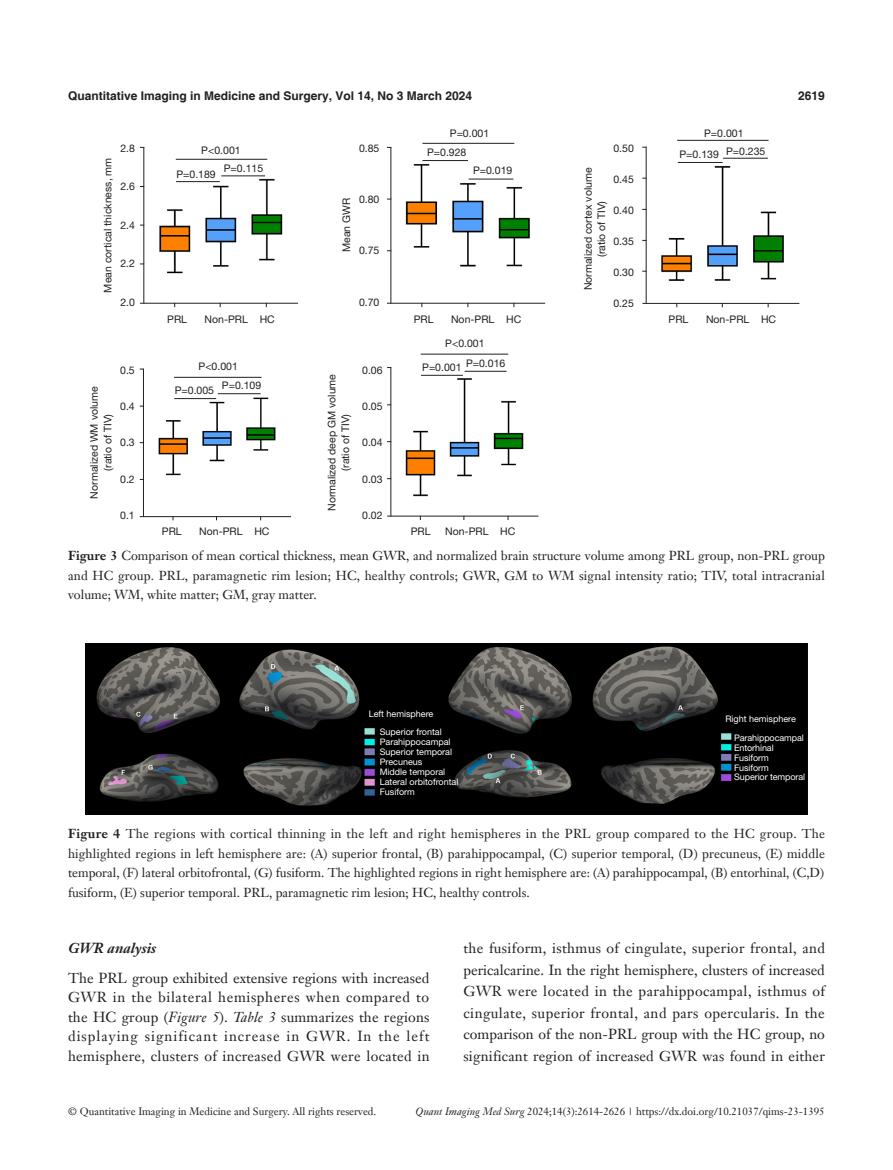
<style>
.page{position:relative;width:893px;height:1170px;background:#fff}
.page>*{position:absolute;margin:0;border:0;box-sizing:border-box;transform-origin:0 0}
.t1{font:14.25px/21.6px "Janson Text LT";letter-spacing:.02em;color:#231f20;text-align:justify}
.t2{font:italic 700 14.25px "Janson Text LT";color:#231f20}
.t3{font:12.75px/19.5px "Janson Text LT";color:#231f20;text-align:justify}
.t4{font:700 12px "Helvetica";color:#231f20}
.t5{font:10.5px/13.5px "Helvetica Neue LT Pro";color:#231f20;text-align:center}
.t6{font:10.5px "Janson Text LT";color:#231f20}
.t7{font:9px/10.1px "Helvetica Neue LT Pro";color:#fff}
.s1{font-weight:700}
.s2{font-style:italic}
</style>
<div class="page">
<img style="left:642px;top:139px;width:158px;height:169px">
<img style="left:387px;top:142px;width:159px;height:166px">
<img style="left:139px;top:146px;width:159px;height:162px">
<hr style="left:642px;top:303px;width:157px;height:1px;background:#231f20">
<hr style="left:422px;top:143px;width:92px;height:1px;background:#231f20">
<hr style="left:176px;top:159px;width:91px;height:1px;background:#231f20">
<hr style="left:221px;top:175px;width:44px;height:1px;background:#231f20">
<hr style="left:176px;top:181px;width:44px;height:1px;background:#231f20">
<hr style="left:422px;top:160px;width:46px;height:1px;background:#231f20">
<hr style="left:469px;top:179px;width:44px;height:1px;background:#231f20">
<hr style="left:678px;top:162px;width:45px;height:1px;background:#231f20">
<hr style="left:723px;top:158px;width:45px;height:1px;background:#231f20">
<hr style="left:677px;top:140px;width:92px;height:1px;background:#231f20">
<hr style="left:140px;top:303px;width:158px;height:1px;background:#231f20">
<hr style="left:387px;top:303px;width:158px;height:1px;background:#231f20">
<hr style="left:143px;top:147px;width:1px;height:156px;background:#231f20">
<img style="left:139px;top:368px;width:152px;height:153px">
<img style="left:387px;top:353px;width:152px;height:167px">
<hr style="left:174px;top:377px;width:88px;height:1px;background:#231f20">
<hr style="left:421px;top:354px;width:87px;height:1px;background:#231f20">
<hr style="left:218px;top:393px;width:43px;height:1px;background:#231f20">
<hr style="left:174px;top:398px;width:42px;height:1px;background:#231f20">
<hr style="left:421px;top:375px;width:42px;height:1px;background:#231f20">
<hr style="left:465px;top:371px;width:42px;height:1px;background:#231f20">
<hr style="left:140px;top:516px;width:151px;height:1px;background:#231f20">
<hr style="left:387px;top:515px;width:151px;height:1px;background:#231f20">
<hr style="left:143px;top:368px;width:1px;height:149px;background:#231f20">
<hr style="left:390px;top:367px;width:1px;height:149px;background:#231f20">
<hr style="left:390px;top:147px;width:1px;height:156px;background:#231f20">
<hr style="left:646px;top:147px;width:1px;height:156px;background:#231f20">
<img style="left:85px;top:643px;width:723px;height:171px">
<p class="t4" style="left:68px;top:88px;width:406px">Quantitative Imaging in Medicine and Surgery, Vol 14, No 3 March 2024</p>
<p class="t4" style="left:798px;top:88px;width:28px">2619</p>
<p class="t5" style="left:120px;top:141px;width:16px">2.8</p>
<p class="t5" style="left:120px;top:180px;width:16px">2.6</p>
<p class="t5" style="left:120px;top:218px;width:16px">2.4</p>
<p class="t5" style="left:120px;top:256px;width:16px">2.2</p>
<p class="t5" style="left:120px;top:295px;width:16px">2.0</p>
<p class="t5" style="left:101px;top:292px;width:136px;rotate:-90deg">Mean cortical thickness, mm</p>
<p class="t5" style="left:120px;top:363px;width:16px">0.5</p>
<p class="t5" style="left:120px;top:399px;width:16px">0.4</p>
<p class="t5" style="left:120px;top:435px;width:16px">0.3</p>
<p class="t5" style="left:120px;top:471px;width:16px">0.2</p>
<p class="t5" style="left:120px;top:508px;width:16px">0.1</p>
<p class="t5" style="left:87px;top:498px;width:114px;rotate:-90deg">Normalized WM volume (ratio of TIV)</p>
<p class="t5" style="left:201px;top:143px;width:41px">P&lt;0.001</p>
<p class="t5" style="left:359px;top:141px;width:22px">0.85</p>
<p class="t5" style="left:450px;top:126px;width:41px">P=0.001</p>
<p class="t5" style="left:427px;top:146px;width:41px">P=0.928</p>
<p class="t5" style="left:176px;top:168px;width:41px">P=0.189</p>
<p class="t5" style="left:224px;top:161px;width:41px">P=0.115</p>
<p class="t5" style="left:473px;top:163px;width:41px">P=0.019</p>
<p class="t5" style="left:339px;top:252px;width:56px;rotate:-90deg">Mean GWR</p>
<p class="t5" style="left:359px;top:192px;width:22px">0.80</p>
<p class="t5" style="left:359px;top:244px;width:22px">0.75</p>
<p class="t5" style="left:359px;top:295px;width:22px">0.70</p>
<p class="t5" style="left:613px;top:141px;width:22px">0.50</p>
<p class="t5" style="left:613px;top:172px;width:22px">0.45</p>
<p class="t5" style="left:613px;top:203px;width:22px">0.40</p>
<p class="t5" style="left:613px;top:234px;width:22px">0.35</p>
<p class="t5" style="left:613px;top:265px;width:22px">0.30</p>
<p class="t5" style="left:613px;top:296px;width:22px">0.25</p>
<p class="t5" style="left:581px;top:290px;width:124px;rotate:-90deg">Normalized cortex volume (ratio of TIV)</p>
<p class="t5" style="left:679px;top:123px;width:87px;line-height:19.8px">P=0.001<br>P=0.139 P=0.235</p>
<p class="t5" style="left:167px;top:312px;width:21px">PRL</p>
<p class="t5" style="left:205px;top:312px;width:72px">Non-PRL HC</p>
<p class="t5" style="left:414px;top:312px;width:21px">PRL</p>
<p class="t5" style="left:451px;top:312px;width:72px">Non-PRL HC</p>
<p class="t5" style="left:669px;top:312px;width:21px">PRL</p>
<p class="t5" style="left:706px;top:312px;width:72px">Non-PRL HC</p>
<p class="t5" style="left:199px;top:359px;width:41px">P&lt;0.001</p>
<p class="t5" style="left:175px;top:383px;width:41px">P=0.005</p>
<p class="t5" style="left:222px;top:378px;width:41px">P=0.109</p>
<p class="t5" style="left:325px;top:511px;width:138px;rotate:-90deg">Normalized deep GM volume (ratio of TIV)</p>
<p class="t5" style="left:362px;top:363px;width:22px">0.06</p>
<p class="t5" style="left:362px;top:399px;width:22px">0.05</p>
<p class="t5" style="left:362px;top:435px;width:22px">0.04</p>
<p class="t5" style="left:362px;top:471px;width:22px">0.03</p>
<p class="t5" style="left:362px;top:508px;width:22px">0.02</p>
<p class="t5" style="left:445px;top:336px;width:41px">P&lt;0.001</p>
<p class="t5" style="left:422px;top:358px;width:85px">P=0.001 P=0.016</p>
<p class="t5" style="left:162px;top:524px;width:21px">PRL</p>
<p class="t5" style="left:199px;top:524px;width:72px">Non-PRL HC</p>
<p class="t5" style="left:411px;top:524px;width:21px">PRL</p>
<p class="t5" style="left:445px;top:524px;width:72px">Non-PRL HC</p>
<p class="t3" style="left:68px;top:546px;width:758px"><span class="s1">Figure 3</span> Comparison of mean cortical thickness, mean GWR, and normalized brain structure volume among PRL group, non-PRL group and HC group. PRL, paramagnetic rim lesion; HC, healthy controls; GWR, GM to WM signal intensity ratio; TIV, total intracranial volume; WM, white matter; GM, gray matter.</p>
<p class="t7" style="left:369px;top:708px;width:66px">Left hemisphere</p>
<p class="t7" style="left:725px;top:713px;width:72px">Right hemisphere</p>
<p class="t7" style="left:380px;top:726px;width:80px">Superior frontal<br>Parahippocampal<br>Superior temporal<br>Precuneus<br>Middle temporal<br>Lateral orbitofrontal<br>Fusiform</p>
<p class="t7" style="left:734px;top:732px;width:72px">Parahippocampal<br>Entorhinal<br>Fusiform<br>Fusiform<br>Superior temporal</p>
<p class="t3" style="left:68px;top:823px;width:759px"><span class="s1">Figure 4</span> The regions with cortical thinning in the left and right hemispheres in the PRL group compared to the HC group. The highlighted regions in left hemisphere are: (A) superior frontal, (B) parahippocampal, (C) superior temporal, (D) precuneus, (E) middle temporal, (F) lateral orbitofrontal, (G) fusiform. The highlighted regions in right hemisphere are: (A) parahippocampal, (B) entorhinal, (C,D) fusiform, (E) superior temporal. PRL, paramagnetic rim lesion; HC, healthy controls.</p>
<p class="t2" style="left:68px;top:938px;width:90px">GWR analysis</p>
<p class="t1" style="left:68px;top:967px;width:363px;line-height:19.5px">The PRL group exhibited extensive regions with increased GWR in the bilateral hemispheres when compared to the HC group (<span class="s2">Figure 5</span>). <span class="s2">Table 3</span> summarizes the regions displaying significant increase in GWR. In the left hemisphere, clusters of increased GWR were located in</p>
<p class="t1" style="left:463px;top:937px;width:363px">the fusiform, isthmus of cingulate, superior frontal, and pericalcarine. In the right hemisphere, clusters of increased GWR were located in the parahippocampal, isthmus of cingulate, superior frontal, and pars opercularis. In the comparison of the non-PRL group with the HC group, no significant region of increased GWR was found in either</p>
<p class="t6" style="left:68px;top:1104px;width:310px">© Quantitative Imaging in Medicine and Surgery. All rights reserved.</p>
<p class="t6" style="left:416px;top:1104px;width:411px"><span class="s2">Quant Imaging Med Surg</span> 2024;14(3):2614-2626 | https://dx.doi.org/10.21037/qims-23-1395</p>
</div>
